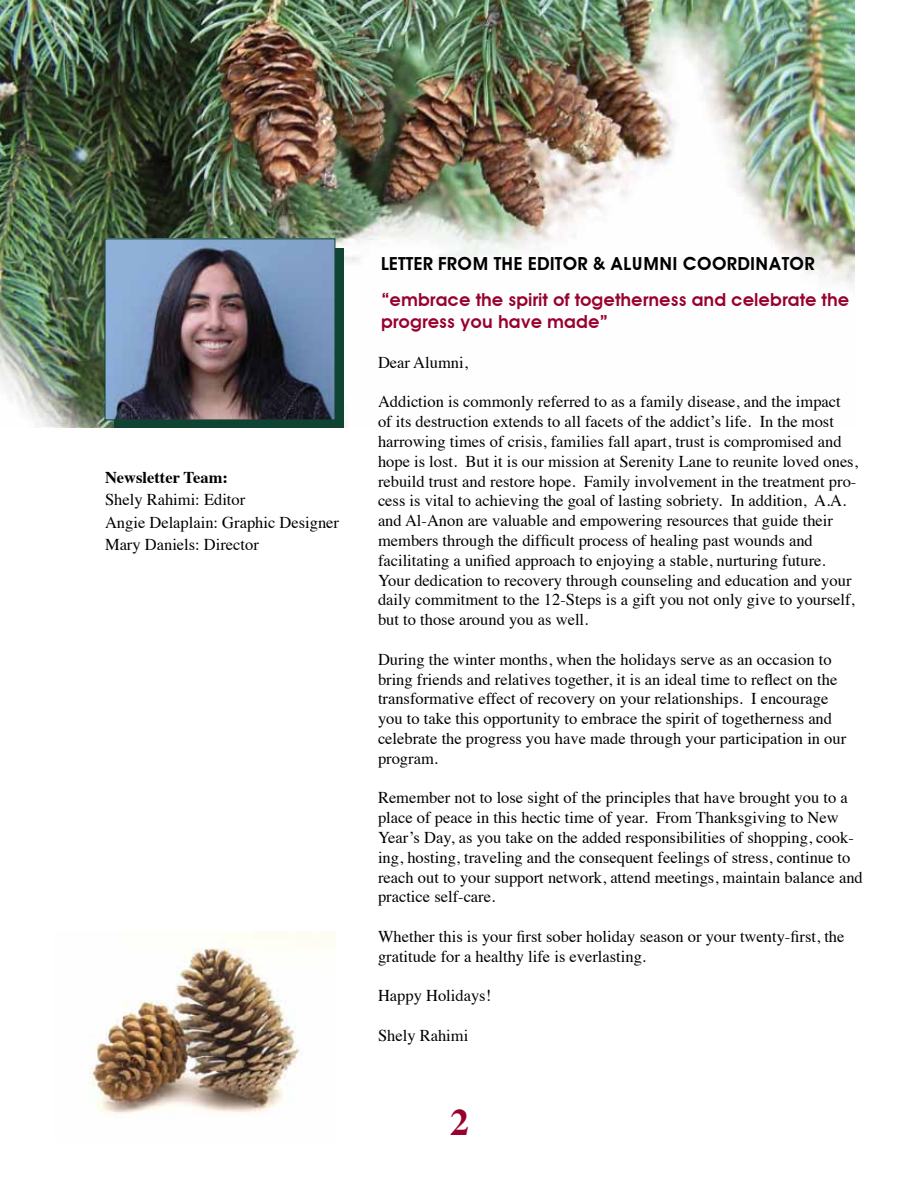
<style>
.page{position:relative;width:918px;height:1188px;background:#fff}
.page>*{position:absolute;margin:0;border:0;box-sizing:border-box;transform-origin:0 0}
.t1{font:700 37.5px "Times";color:#98002e}
.t2{font:600 18px/21.6px "Avant Garde";color:#98002e}
.t3{font:600 18px "Avant Garde";color:#000}
.t4{font:16.5px/19.8px "Times";color:#000}
.t5{font:700 16.5px "Times";color:#000}
</style>
<div class="page">
<img style="left:0;top:0;width:855px;height:427px">
<div style="left:114px;top:248px;width:230px;height:180px;background:#104432"></div>
<img style="left:107px;top:240px;width:226px;height:178px">
<div style="left:105px;top:238px;width:230px;height:182px;border:1px solid #104432"></div>
<img style="left:89px;top:931px;width:246px;height:183px">
<p class="t5" style="left:105px;top:462px;width:124px">Newsletter Team:</p>
<p class="t4" style="left:105px;top:487px;width:236px;line-height:22.5px">Shely Rahimi: Editor<br>Angie Delaplain: Graphic Designer<br>Mary Daniels: Director</p>
<p class="t3" style="left:381px;top:253px;width:435px">LETTER FROM THE EDITOR &amp; ALUMNI COORDINATOR</p>
<p class="t2" style="left:381px;top:289px;width:470px">“embrace the spirit of togetherness and celebrate the progress you have made”</p>
<p class="t4" style="left:378px;top:351px;width:91px">Dear Alumni,</p>
<p class="t4" style="left:378px;top:391px;width:481px">Addiction is commonly referred to as a family disease, and the impact of its destruction extends to all facets of the addict’s life. In the most harrowing times of crisis, families fall apart, trust is compromised and hope is lost. But it is our mission at Serenity Lane to reunite loved ones, rebuild trust and restore hope. Family involvement in the treatment pro&shy;cess is vital to achieving the goal of lasting sobriety. In addition, A.A. and Al-Anon are valuable and empowering resources that guide their members through the difficult process of healing past wounds and facilitating a unified approach to enjoying a stable, nurturing future.<br>Your dedication to recovery through counseling and education and your daily commitment to the 12-Steps is a gift you not only give to yourself, but to those around you as well.</p>
<p class="t4" style="left:378px;top:648px;width:470px">During the winter months, when the holidays serve as an occasion to bring friends and relatives together, it is an ideal time to reflect on the transformative effect of recovery on your relationships. I encourage you to take this opportunity to embrace the spirit of togetherness and celebrate the progress you have made through your participation in our program.</p>
<p class="t4" style="left:378px;top:787px;width:486px">Remember not to lose sight of the principles that have brought you to a place of peace in this hectic time of year. From Thanksgiving to New Year’s Day, as you take on the added responsibilities of shopping, cook&shy;ing, hosting, traveling and the consequent feelings of stress, continue to reach out to your support network, attend meetings, maintain balance and practice self-care.</p>
<p class="t4" style="left:378px;top:925px;width:468px">Whether this is your first sober holiday season or your twenty-first, the gratitude for a healthy life is everlasting.</p>
<p class="t4" style="left:378px;top:985px;width:115px">Happy Holidays!</p>
<p class="t4" style="left:378px;top:1024px;width:92px">Shely Rahimi</p>
<h1 class="t1" style="left:450px;top:1087px;width:20px">2</h1>
</div>
